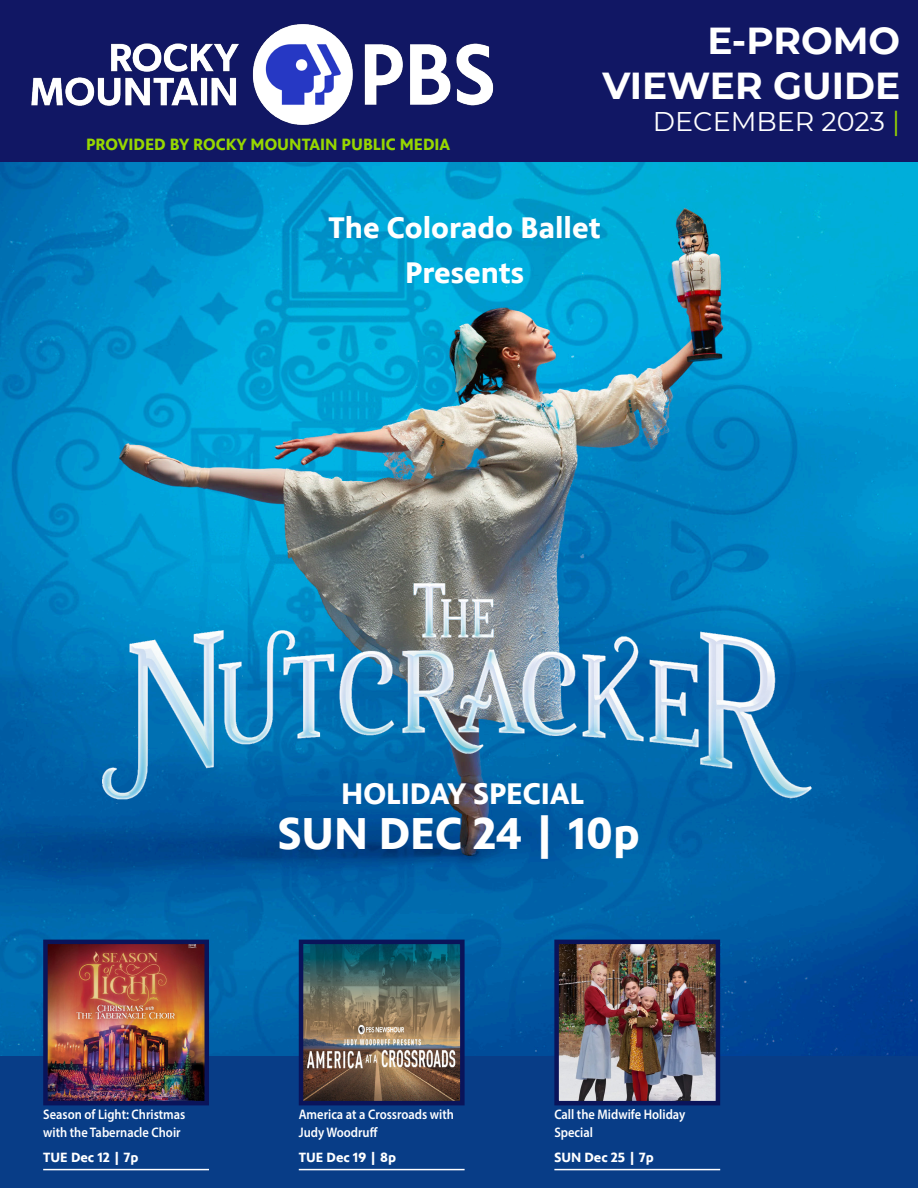
<style>
.page{position:relative;width:918px;height:1188px;background:#fff}
.page>*{position:absolute;margin:0;border:0;box-sizing:border-box;transform-origin:0 0}
.Normal_wrd_1{font:700 45px "PBS Sans";color:#fff}
.t1{font:700 37.5px "Montserrat";color:#fff}
.Normal_wrd_1-2{font:700 30px/45px "PBS Sans";color:#fff;text-align:center}
.t2{font:27px "Montserrat";color:#fff}
.t3{font:700 16.5px "PBS Sans";color:#97d700}
.Schedule_PM{font:600 13.8px "Myriad Pro";color:#fff;scale:.9 1}
.E-Promo_Sub_Header{font:700 13.5px "PBS Sans";color:#fff}
.s1{color:#97d700}
</style>
<div class="page">
<img style="left:0;top:162px;width:918px;height:895px">
<div style="left:0;top:0;width:918px;height:162px;background:#111764"></div>
<div style="left:0;top:1057px;width:918px;height:131px;background:#083d87"></div>
<img style="left:31px;top:24px;width:463px;height:101px">
<img style="left:304px;top:945px;width:156px;height:155px">
<div style="left:299px;top:940px;width:166px;height:165px;border:4px solid #0a145a"></div>
<img style="left:48px;top:945px;width:156px;height:155px">
<div style="left:43px;top:940px;width:166px;height:165px;border:4px solid #0a145a"></div>
<img style="left:559px;top:945px;width:156px;height:155px">
<div style="left:554px;top:940px;width:166px;height:165px;border:4px solid #0a145a"></div>
<hr style="left:43px;top:1169px;width:166px;height:1px;background:#fff">
<hr style="left:299px;top:1169px;width:166px;height:1px;background:#fff">
<hr style="left:554px;top:1169px;width:166px;height:1px;background:#fff">
<img style="left:103px;top:577px;width:712px;height:227px">
<p class="t3" style="left:86px;top:135px;width:366px">PROVIDED BY ROCKY MOUNTAIN PUBLIC MEDIA</p>
<p class="t1" style="left:708px;top:13px;width:194px">E-PROMO</p>
<p class="t1" style="left:602px;top:58px;width:299px">VIEWER GUIDE</p>
<p class="t2" style="left:653px;top:103px;width:249px">DECEMBER 2023 <span class="s1">|</span></p>
<p class="Normal_wrd_1-2" style="left:329px;top:206px;width:273px">The Colorado Ballet<br>Presents</p>
<p class="Normal_wrd_1-2" style="left:341px;top:772px;width:244px">HOLIDAY SPECIAL</p>
<p class="Normal_wrd_1" style="left:278px;top:808px;width:363px">SUN DEC 24 | 10p</p>
<p class="Schedule_PM" style="left:43px;top:1105px;width:160px">Season of Light: Christmas</p>
<p class="Schedule_PM" style="left:43px;top:1123px;width:154px">with the Tabernacle Choir</p>
<p class="E-Promo_Sub_Header" style="left:43px;top:1150px;width:97px">TUE Dec 12 | 7p</p>
<p class="Schedule_PM" style="left:299px;top:1105px;width:174px">America at a Crossroads with</p>
<p class="Schedule_PM" style="left:299px;top:1123px;width:89px">Judy Woodruff</p>
<p class="E-Promo_Sub_Header" style="left:299px;top:1150px;width:99px">TUE Dec 19 | 8p</p>
<p class="Schedule_PM" style="left:554px;top:1105px;width:147px">Call the Midwife Holiday</p>
<p class="Schedule_PM" style="left:554px;top:1123px;width:44px">Special</p>
<p class="E-Promo_Sub_Header" style="left:554px;top:1150px;width:101px">SUN Dec 25 | 7p</p>
</div>
